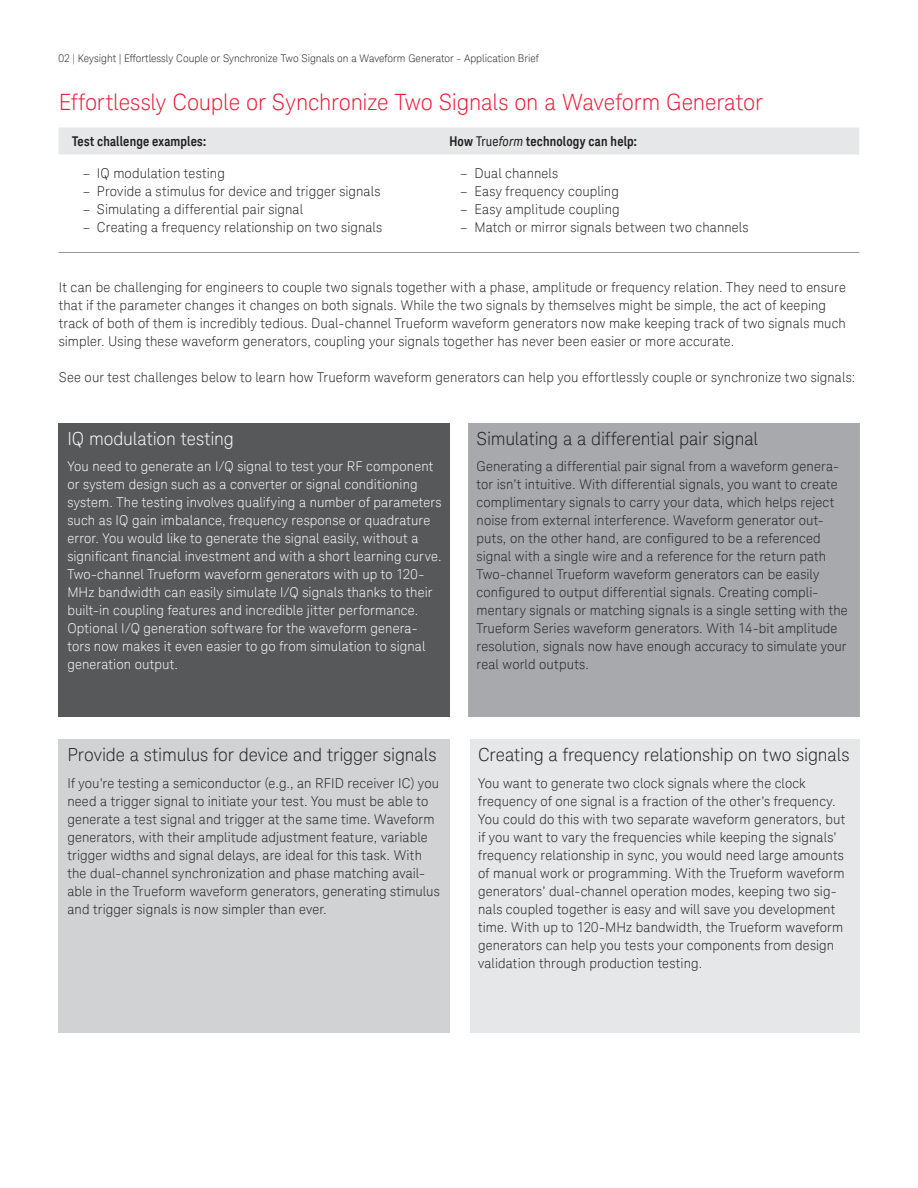
<style>
.page{position:relative;width:918px;height:1188px;background:#fff}
.page>*{position:absolute;margin:0;border:0;box-sizing:border-box;transform-origin:0 0}
.t1{font:300 22.5px "Keysight Sans";letter-spacing:-.01em;color:#ed1a36}
.t2{font:300 18px "Keysight Sans";letter-spacing:-.005em;color:#231f20}
.t3{font:300 18px "Keysight Sans";letter-spacing:-.005em;color:#fff}
.t4{font:300 13.5px/18px "Keysight Sans";letter-spacing:.01em;color:#231f20}
.t5{font:300 13.5px/18px "Keysight Sans";letter-spacing:.01em;color:#fff}
.t6{font:700 13.5px "Keysight Sans Condensed";letter-spacing:.01em;color:#231f20}
.t7{font:300 10.5px "Keysight Sans";color:#231f20}
.s1{font-weight:400}
.s2{font-weight:400;font-style:italic}
</style>
<div class="page">
<div style="left:59px;top:128px;width:800px;height:26px;background:#e6e7e9"></div>
<hr style="left:59px;top:252px;width:377px;height:1px;background:#939598">
<hr style="left:436px;top:252px;width:423px;height:1px;background:#939598">
<div style="left:59px;top:423px;width:391px;height:293px;background:#57585a"></div>
<div style="left:59px;top:739px;width:391px;height:294px;background:#d1d2d4"></div>
<div style="left:468px;top:423px;width:392px;height:293px;background:#a8a9ad"></div>
<div style="left:470px;top:739px;width:390px;height:294px;background:#e6e7e9"></div>
<p class="t7" style="left:59px;top:52px;width:482px">02 | Keysight | Effortlessly Couple or Synchronize Two Signals on a Waveform Generator - Application Brief</p>
<h1 class="t1" style="left:59px;top:89px;width:706px">Effortlessly Couple or Synchronize Two Signals on a Waveform Generator</h1>
<p class="t6" style="left:72px;top:133px;width:135px">Test challenge examples:</p>
<p class="t6" style="left:450px;top:133px;width:189px">How <span class="s1">True</span><span class="s2">form</span> technology can help:</p>
<p class="t4" style="left:83px;top:164px;width:144px">– IQ modulation testing</p>
<p class="t4" style="left:83px;top:182px;width:299px">– Provide a stimulus for device and trigger signals</p>
<p class="t4" style="left:83px;top:200px;width:222px">– Simulating a differential pair signal</p>
<p class="t4" style="left:83px;top:218px;width:301px">– Creating a frequency relationship on two signals</p>
<p class="t4" style="left:460px;top:164px;width:100px">– Dual channels</p>
<p class="t4" style="left:460px;top:182px;width:160px">– Easy frequency coupling</p>
<p class="t4" style="left:460px;top:200px;width:161px">– Easy amplitude coupling</p>
<p class="t4" style="left:460px;top:218px;width:290px">– Match or mirror signals between two channels</p>
<p class="t4" style="left:59px;top:278px;width:789px">It can be challenging for engineers to couple two signals together with a phase, amplitude or frequency relation. They need to ensure that if the parameter changes it changes on both signals. While the two signals by themselves might be simple, the act of keeping track of both of them is incredibly tedious. Dual-channel Trueform waveform generators now make keeping track of two signals much simpler. Using these waveform generators, coupling your signals together has never been easier or more accurate.</p>
<p class="t4" style="left:59px;top:368px;width:798px">See our test challenges below to learn how Trueform waveform generators can help you effortlessly couple or synchronize two signals:</p>
<h2 class="t3" style="left:67px;top:428px;width:168px">IQ modulation testing</h2>
<p class="t5" style="left:67px;top:457px;width:376px">You need to generate an I/Q signal to test your RF component or system design such as a converter or signal conditioning system. The testing involves qualifying a number of parameters such as IQ gain imbalance, frequency response or quadrature error. You would like to generate the signal easily, without a significant financial investment and with a short learning curve.<br>Two-channel Trueform waveform generators with up to 120- MHz bandwidth can easily simulate I/Q signals thanks to their built-in coupling features and incredible jitter performance.<br>Optional I/Q generation software for the waveform genera&shy;tors now makes it even easier to go from simulation to signal generation output.</p>
<h2 class="t2" style="left:67px;top:744px;width:371px">Provide a stimulus for device and trigger signals</h2>
<p class="t4" style="left:67px;top:774px;width:374px">If you’re testing a semiconductor (e.g., an RFID receiver IC) you need a trigger signal to initiate your test. You must be able to generate a test signal and trigger at the same time. Waveform generators, with their amplitude adjustment feature, variable trigger widths and signal delays, are ideal for this task. With the dual-channel synchronization and phase matching avail&shy;able in the Trueform waveform generators, generating stimulus and trigger signals is now simpler than ever.</p>
<h2 class="t2" style="left:477px;top:428px;width:283px">Simulating a a differential pair signal</h2>
<p class="t4" style="left:477px;top:457px;width:373px">Generating a differential pair signal from a waveform genera&shy;tor isn’t intuitive. With differential signals, you want to create complimentary signals to carry your data, which helps reject noise from external interference. Waveform generator out&shy;puts, on the other hand, are configured to be a referenced signal with a single wire and a reference for the return path Two-channel Trueform waveform generators can be easily configured to output differential signals. Creating compli&shy;mentary signals or matching signals is a single setting with the Trueform Series waveform generators. With 14-bit amplitude resolution, signals now have enough accuracy to simulate your real world outputs.</p>
<h2 class="t2" style="left:478px;top:744px;width:373px">Creating a frequency relationship on two signals</h2>
<p class="t4" style="left:478px;top:774px;width:369px">You want to generate two clock signals where the clock frequency of one signal is a fraction of the other’s frequency.<br>You could do this with two separate waveform generators, but if you want to vary the frequencies while keeping the signals’ frequency relationship in sync, you would need large amounts of manual work or programming. With the Trueform waveform generators’ dual-channel operation modes, keeping two sig&shy;nals coupled together is easy and will save you development time. With up to 120-MHz bandwidth, the Trueform waveform generators can help you tests your components from design validation through production testing.</p>
</div>
